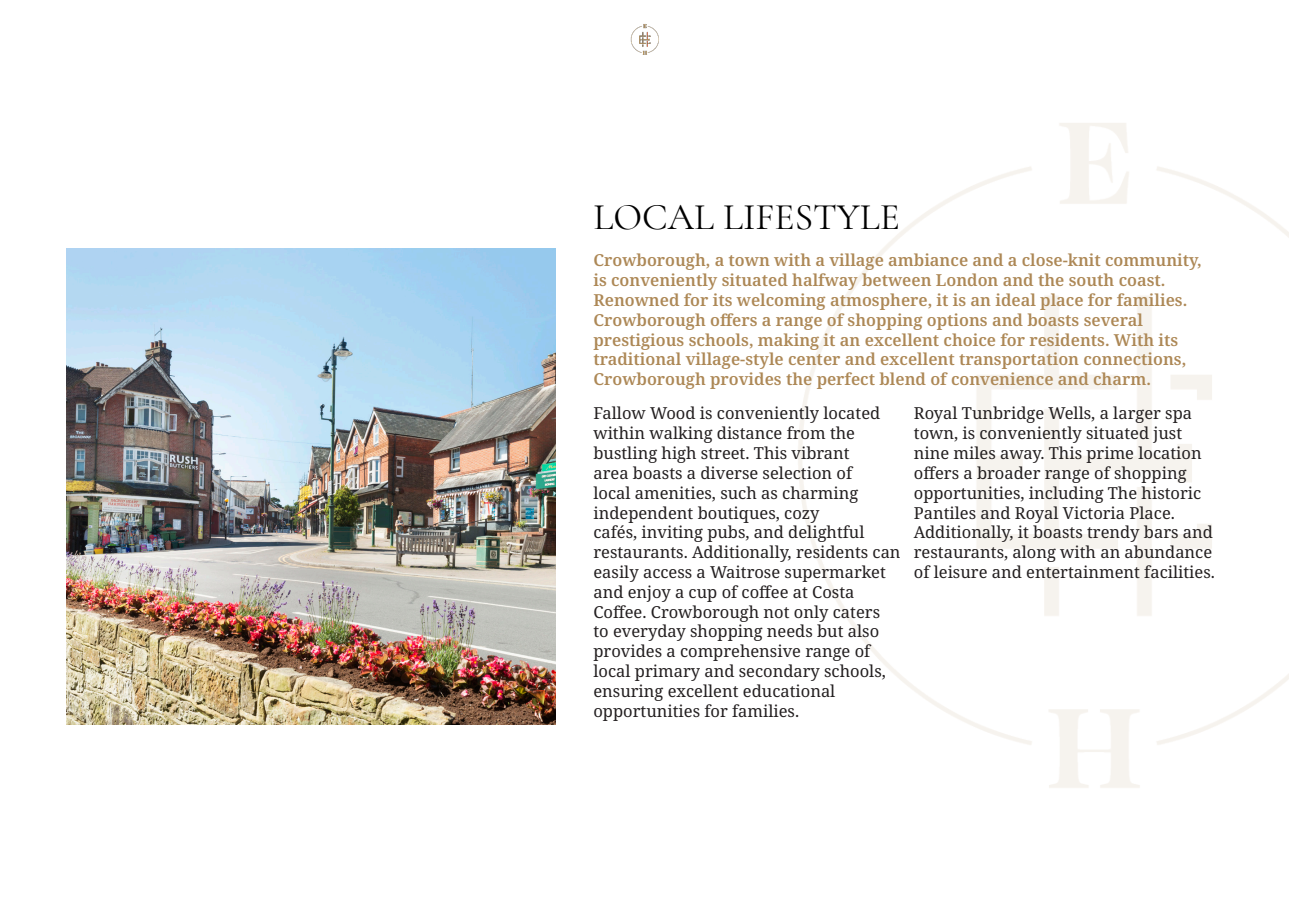
<style>
.page{position:relative;width:1289px;height:919px;background:#fff}
.page>*{position:absolute;margin:0;border:0;box-sizing:border-box;transform-origin:0 0}
.t1{font:37.5px "Cormorant Garamond";color:#000}
.t2{font:16.5px/19.8px "Noto Serif";color:#231f20}
.t3{font:600 16.5px/19.8px "Noto Serif";color:#ad8856}
</style>
<div class="page">
<img style="left:67px;top:249px;width:488px;height:476px">
<img style="left:630px;top:23px;width:30px;height:32px">
<p class="t1" style="left:593px;top:194px;width:308px">LOCAL LIFESTYLE</p>
<p class="t3" style="left:593px;top:251px;width:610px">Crowborough, a town with a village ambiance and a close-knit community, is conveniently situated halfway between London and the south coast.<br>Renowned for its welcoming atmosphere, it is an ideal place for families.<br>Crowborough offers a range of shopping options and boasts several prestigious schools, making it an excellent choice for residents. With its traditional village-style center and excellent transportation connections, Crowborough provides the perfect blend of convenience and charm.</p>
<p class="t2" style="left:593px;top:404px;width:309px">Fallow Wood is conveniently located within walking distance from the bustling high street. This vibrant<br>area boasts a diverse selection of<br>local amenities, such as charming independent boutiques, cozy<br>cafés, inviting pubs, and delightful restaurants. Additionally, residents can easily access a Waitrose supermarket and enjoy a cup of coffee at Costa Coffee. Crowborough not only caters<br>to everyday shopping needs but also provides a comprehensive range of local primary and secondary schools, ensuring excellent educational opportunities for families.</p>
<p class="t2" style="left:913px;top:404px;width:302px">Royal Tunbridge Wells, a larger spa town, is conveniently situated just nine miles away. This prime location offers a broader range of shopping opportunities, including The historic Pantiles and Royal Victoria Place.<br>Additionally, it boasts trendy bars and restaurants, along with an abundance of leisure and entertainment facilities.</p>
</div>
